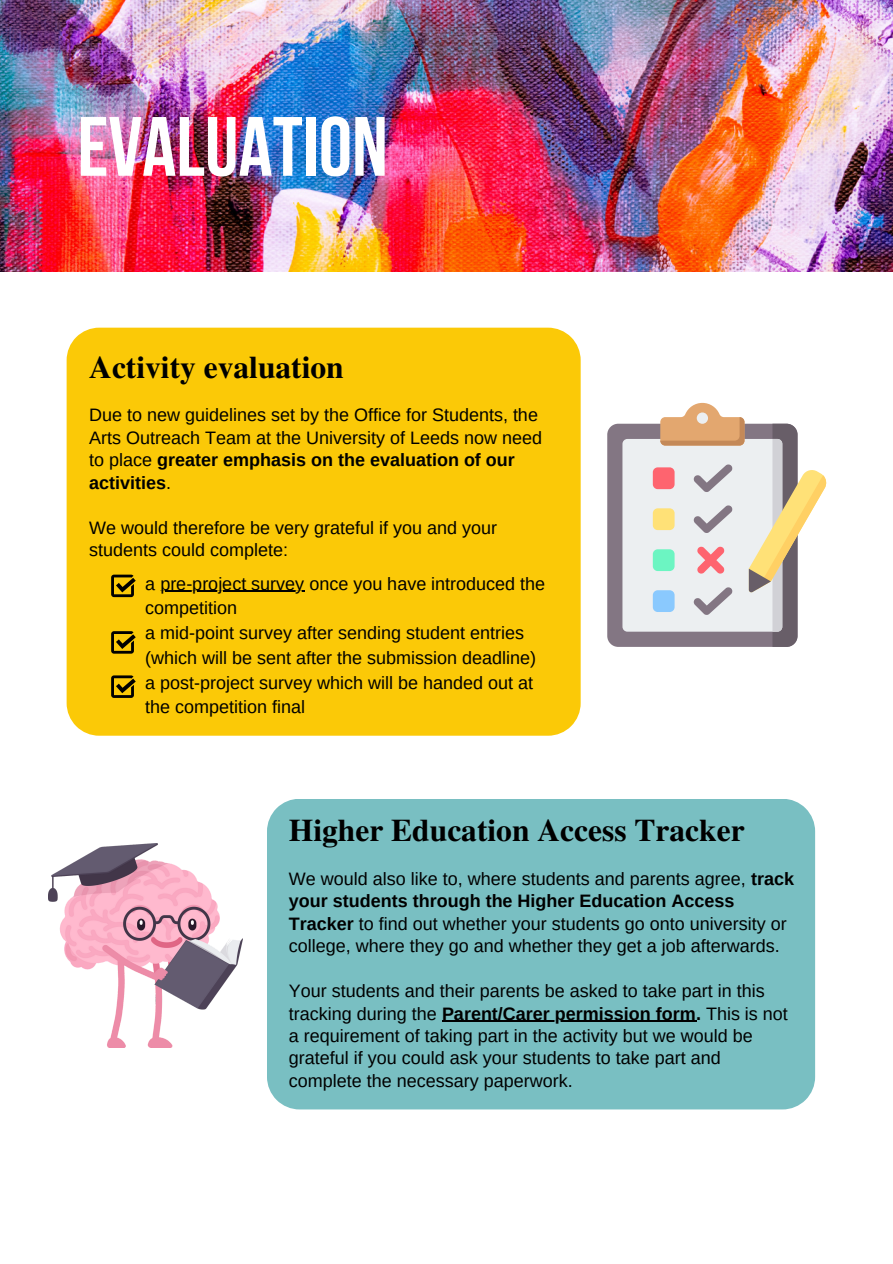
<style>
.page{position:relative;width:893px;height:1264px;background:#fff}
.page>*{position:absolute;margin:0;border:0;box-sizing:border-box;transform-origin:0 0}
.t1{font:83.85px "Bebas Neue Cyrillic";color:#fff}
.t2{font:700 31.5px "Te X Gyre Termes";color:#000}
.t3{font:18px/22.5px "Arimo";color:#000}
.s1{font-weight:700}
</style>
<div class="page">
<img style="left:0;top:0;width:892px;height:271px">
<div style="left:267px;top:799px;width:548px;height:310px;background:#79bfc2"></div>
<div style="left:607px;top:424px;width:190px;height:223px;background:#837683;border-radius:11px"></div>
<div style="left:622px;top:439px;width:160px;height:192px;background:#eceff1;border-radius:5px"></div>
<div style="left:652px;top:467px;width:22px;height:22px;background:#fe646f;border-radius:5px"></div>
<div style="left:652px;top:508px;width:22px;height:22px;background:#ffe177;border-radius:5px"></div>
<div style="left:652px;top:549px;width:22px;height:22px;background:#6cf5c2;border-radius:5px"></div>
<div style="left:652px;top:590px;width:22px;height:22px;background:#8ac9fe;border-radius:5px"></div>
<svg style="left:660px;top:403px;width:167px;height:244px"></svg>
<img style="left:49px;top:843px;width:193px;height:204px">
<hr style="left:442px;top:1020px;width:254px;height:1px;background:#000">
<div style="left:67px;top:327px;width:513px;height:408px;background:#fbc907"></div>
<svg style="left:111px;top:574px;width:25px;height:23px"></svg>
<hr style="left:160px;top:591px;width:144px;height:1px;background:#000">
<svg style="left:111px;top:631px;width:25px;height:22px"></svg>
<svg style="left:111px;top:675px;width:25px;height:23px"></svg>
<p class="t1" style="left:78px;top:113px;width:312px">EVALUATION</p>
<p class="t2" style="left:89px;top:343px;width:256px">Activity evaluation</p>
<p class="t3" style="left:89px;top:404px;width:454px">Due to new guidelines set by the Office for Students, the Arts Outreach Team at the University of Leeds now need to place <span class="s1">greater emphasis on the evaluation of our activities</span>.</p>
<p class="t3" style="left:89px;top:516px;width:409px">We would therefore be very grateful if you and your students could complete:</p>
<p class="t3" style="left:145px;top:571px;width:401px;line-height:24.8px">a pre-project survey once you have introduced the competition</p>
<p class="t3" style="left:145px;top:620px;width:392px;line-height:24.8px">a mid-point survey after sending student entries (which will be sent after the submission deadline)</p>
<p class="t3" style="left:145px;top:670px;width:389px;line-height:24.8px">a post-project survey which will be handed out at the competition final</p>
<p class="t2" style="left:289px;top:806px;width:457px">Higher Education Access Tracker</p>
<p class="t3" style="left:289px;top:867px;width:506px">We would also like to, where students and parents agree, <span class="s1">track your students through the Higher Education Access Tracker</span> to find out whether your students go onto university or college, where they go and whether they get a job afterwards.</p>
<p class="t3" style="left:289px;top:979px;width:500px">Your students and their parents be asked to take part in this tracking during the <span class="s1">Parent/Carer permission form.</span> This is not a requirement of taking part in the activity but we would be grateful if you could ask your students to take part and complete the necessary paperwork.</p>
</div>
